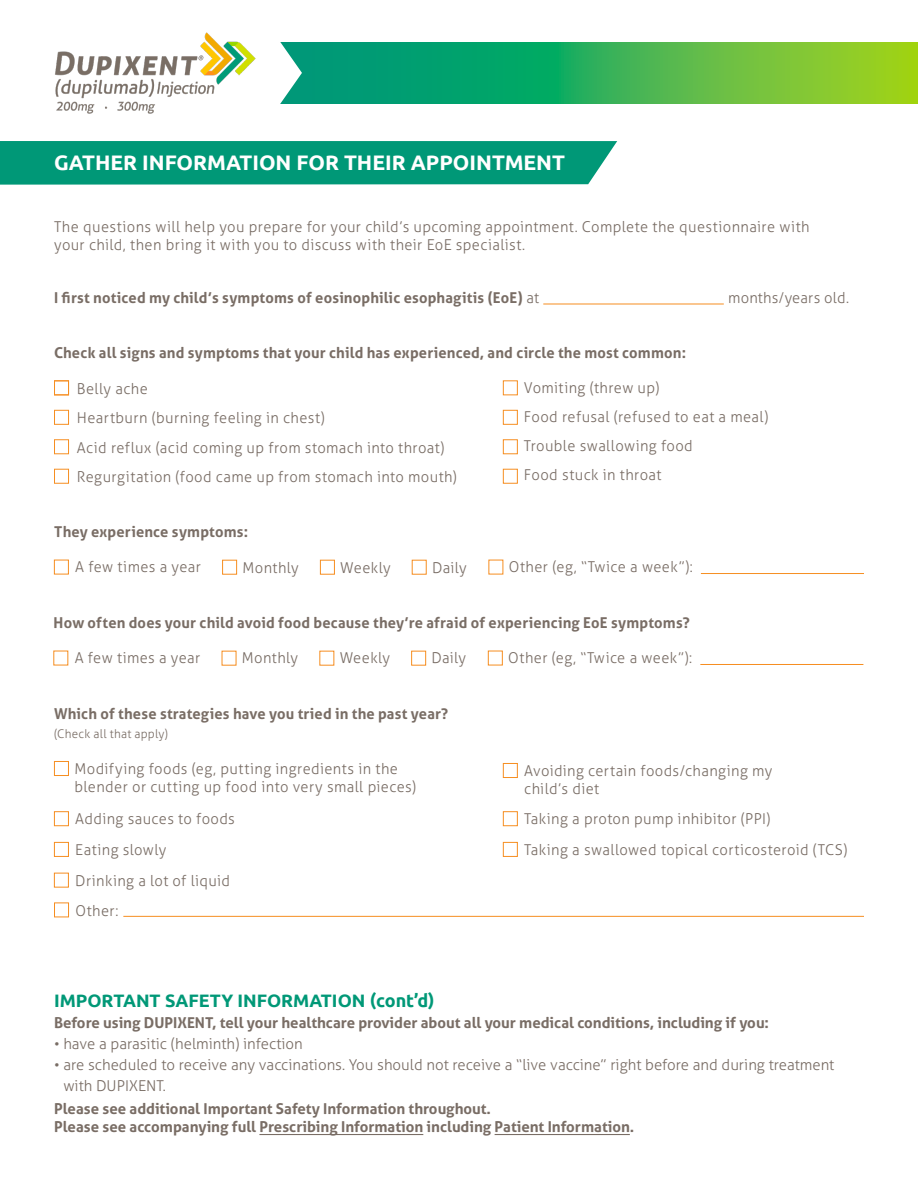
<style>
.page{position:relative;width:918px;height:1188px;background:#fff}
.page>*{position:absolute;margin:0;border:0;box-sizing:border-box;transform-origin:0 0}
.t1{font:700 21px "Ubuntu";color:#fff}
.t2{font:700 18px "Ubuntu";color:#009877}
.t3{font:300 15px/18px "Aller";letter-spacing:.025em;color:#796d65}
.t4{font:700 15px/18px "Aller";letter-spacing:.005em;color:#796d65}
.t5{font:300 15px/21px "Aller";color:#796d65}
.t6{font:300 12px "Aller";letter-spacing:.025em;color:#796d65}
.s1{font-weight:300}
</style>
<div class="page">
<div style="left:0;top:141px;width:617px;height:44px;background:#009877"></div>
<hr style="left:543px;top:304px;width:181px;height:1px;background:#f68e21">
<hr style="left:259px;top:1134px;width:164px;height:1px;background:#796d65">
<hr style="left:495px;top:1134px;width:135px;height:1px;background:#796d65">
<svg style="left:53px;top:650px;width:16px;height:16px"></svg>
<svg style="left:221px;top:650px;width:16px;height:16px"></svg>
<svg style="left:319px;top:650px;width:16px;height:16px"></svg>
<svg style="left:411px;top:650px;width:15px;height:16px"></svg>
<svg style="left:488px;top:650px;width:15px;height:16px"></svg>
<hr style="left:700px;top:664px;width:163px;height:1px;background:#f68e21">
<svg style="left:54px;top:559px;width:15px;height:16px"></svg>
<svg style="left:222px;top:559px;width:15px;height:16px"></svg>
<svg style="left:320px;top:559px;width:15px;height:16px"></svg>
<svg style="left:411px;top:559px;width:16px;height:16px"></svg>
<svg style="left:488px;top:559px;width:16px;height:16px"></svg>
<hr style="left:701px;top:573px;width:163px;height:1px;background:#f68e21">
<svg style="left:54px;top:380px;width:15px;height:16px"></svg>
<svg style="left:503px;top:380px;width:15px;height:16px"></svg>
<svg style="left:54px;top:410px;width:15px;height:15px"></svg>
<svg style="left:503px;top:410px;width:15px;height:15px"></svg>
<svg style="left:54px;top:439px;width:15px;height:16px"></svg>
<svg style="left:503px;top:439px;width:15px;height:16px"></svg>
<svg style="left:54px;top:468px;width:15px;height:16px"></svg>
<svg style="left:503px;top:468px;width:15px;height:16px"></svg>
<svg style="left:54px;top:761px;width:15px;height:15px"></svg>
<svg style="left:54px;top:872px;width:15px;height:16px"></svg>
<svg style="left:54px;top:811px;width:15px;height:15px"></svg>
<svg style="left:54px;top:842px;width:15px;height:15px"></svg>
<svg style="left:503px;top:811px;width:15px;height:15px"></svg>
<svg style="left:503px;top:763px;width:15px;height:15px"></svg>
<svg style="left:503px;top:842px;width:15px;height:15px"></svg>
<svg style="left:54px;top:902px;width:15px;height:16px"></svg>
<hr style="left:123px;top:916px;width:741px;height:1px;background:#f68e21">
<img style="left:55px;top:32px;width:201px;height:82px">
<svg style="left:302px;top:42px;width:616px;height:62px"></svg>
<svg style="left:280px;top:42px;width:22px;height:62px"></svg>
<p class="t1" style="left:54px;top:150px;width:513px">GATHER INFORMATION FOR THEIR APPOINTMENT</p>
<p class="t3" style="left:54px;top:217px;width:757px">The questions will help you prepare for your child’s upcoming appointment. Complete the questionnaire with your child, then bring it with you to discuss with their EoE specialist.</p>
<p class="t4" style="left:54px;top:289px;width:487px">I first noticed my child’s symptoms of eosinophilic esophagitis (EoE) <span class="s1">at</span></p>
<p class="t3" style="left:728px;top:289px;width:122px">months/years old.</p>
<p class="t4" style="left:54px;top:343px;width:633px">Check all signs and symptoms that your child has experienced, and circle the most common:</p>
<p class="t3" style="left:77px;top:380px;width:72px">Belly ache</p>
<p class="t3" style="left:77px;top:409px;width:249px">Heartburn (burning feeling in chest)</p>
<p class="t3" style="left:77px;top:438px;width:369px">Acid reflux (acid coming up from stomach into throat)</p>
<p class="t3" style="left:77px;top:468px;width:381px">Regurgitation (food came up from stomach into mouth)</p>
<p class="t3" style="left:524px;top:373px;width:246px;line-height:29.2px">Vomiting (threw up)<br>Food refusal (refused to eat a meal)<br>Trouble swallowing food<br>Food stuck in throat</p>
<p class="t4" style="left:54px;top:522px;width:195px">They experience symptoms:</p>
<p class="t3" style="left:75px;top:558px;width:127px">A few times a year</p>
<p class="t3" style="left:243px;top:558px;width:58px">Monthly</p>
<p class="t3" style="left:340px;top:558px;width:52px">Weekly</p>
<p class="t3" style="left:432px;top:558px;width:36px">Daily</p>
<p class="t3" style="left:509px;top:558px;width:186px">Other (eg, “Twice a week”):</p>
<p class="t4" style="left:54px;top:613px;width:638px">How often does your child avoid food because they’re afraid of experiencing EoE symptoms?</p>
<p class="t3" style="left:75px;top:649px;width:127px">A few times a year</p>
<p class="t3" style="left:242px;top:649px;width:58px">Monthly</p>
<p class="t3" style="left:340px;top:649px;width:52px">Weekly</p>
<p class="t3" style="left:432px;top:649px;width:36px">Daily</p>
<p class="t3" style="left:508px;top:649px;width:186px">Other (eg, “Twice a week”):</p>
<p class="t4" style="left:54px;top:704px;width:396px">Which of these strategies have you tried in the past year?</p>
<p class="t3" style="left:74px;top:759px;width:343px">Modifying foods (eg, putting ingredients in the blender or cutting up food into very small pieces)</p>
<p class="t6" style="left:54px;top:726px;width:116px">(Check all that apply)</p>
<p class="t3" style="left:75px;top:810px;width:161px">Adding sauces to foods</p>
<p class="t3" style="left:75px;top:840px;width:93px">Eating slowly</p>
<p class="t3" style="left:75px;top:871px;width:156px">Drinking a lot of liquid</p>
<p class="t3" style="left:75px;top:902px;width:45px">Other:</p>
<p class="t3" style="left:524px;top:761px;width:250px">Avoiding certain foods/changing my child’s diet</p>
<p class="t3" style="left:524px;top:810px;width:248px">Taking a proton pump inhibitor (PPI)</p>
<p class="t3" style="left:524px;top:841px;width:325px">Taking a swallowed topical corticosteroid (TCS)</p>
<p class="t2" style="left:54px;top:989px;width:382px">IMPORTANT SAFETY INFORMATION (cont’d)</p>
<p class="t4" style="left:54px;top:1013px;width:716px">Before using DUPIXENT, tell your healthcare provider about all your medical conditions, including if you:</p>
<p class="t5" style="left:54px;top:1033px;width:250px">• have a parasitic (helminth) infection</p>
<p class="t5" style="left:63px;top:1054px;width:773px;text-indent:-9px">• are scheduled to receive any vaccinations. You should not receive a “live vaccine” right before and during treatment with DUPIXENT.</p>
<p class="t4" style="left:54px;top:1100px;width:582px">Please see additional Important Safety Information throughout.<br>Please see accompanying full Prescribing Information including Patient Information.</p>
</div>
